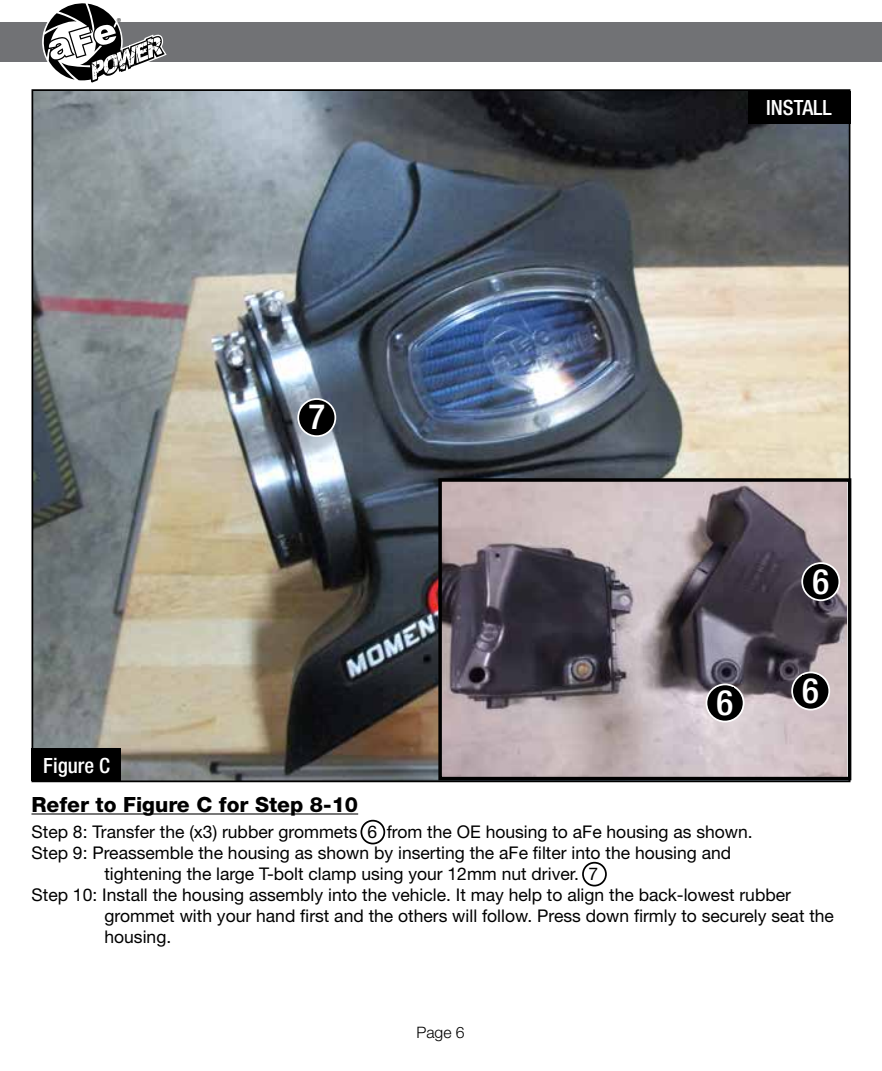
<style>
.page{position:relative;width:882px;height:1071px;background:#fff}
.page>*{position:absolute;margin:0;border:0;box-sizing:border-box;transform-origin:0 0}
.t1{font:500 condensed 35px "Helvetica Neue";color:#fff}
.t2{font:800 21px "Helvetica Neue";color:#000}
.t3{font:500 condensed 21px "Helvetica Neue";color:#fff}
.t4{font:17.5px "Helvetica Neue";color:#000}
.t5{font:300 15.75px "Helvetica Neue";color:#000}
.t6{font:8.75px "Myriad";color:#000}
</style>
<div class="page">
<img style="left:35px;top:92px;width:812px;height:687px">
<div style="left:0;top:23px;width:882px;height:39px;background:#717275"></div>
<svg style="left:43px;top:3px;width:124px;height:80px"></svg>
<hr style="left:32px;top:813px;width:326px;height:2px;background:#000">
<div style="left:32px;top:748px;width:89px;height:33px;background:#000"></div>
<div style="left:748px;top:91px;width:102px;height:32px;background:#000"></div>
<div style="left:360px;top:820px;width:25px;height:24px;border:2px solid #000;border-radius:50%"></div>
<svg style="left:298px;top:399px;width:37px;height:37px"></svg>
<div style="left:297px;top:398px;width:39px;height:39px;border:2px solid #fff;border-radius:50%"></div>
<div style="left:308px;top:402px;width:17px;height:28px;background:#000"></div>
<img style="left:443px;top:483px;width:403px;height:292px">
<div style="left:438px;top:478px;width:413px;height:302px;border:4px solid #000"></div>
<div style="left:706px;top:684px;width:38px;height:38px;background:#000;border-radius:50%"></div>
<div style="left:706px;top:684px;width:38px;height:38px;border:2px solid #fff;border-radius:50%"></div>
<div style="left:717px;top:687px;width:16px;height:28px;background:#000"></div>
<div style="left:792px;top:672px;width:37px;height:38px;background:#000;border-radius:50%"></div>
<div style="left:791px;top:672px;width:39px;height:38px;border:2px solid #fff;border-radius:50%"></div>
<div style="left:802px;top:675px;width:17px;height:28px;background:#000"></div>
<svg style="left:802px;top:563px;width:37px;height:37px"></svg>
<div style="left:801px;top:562px;width:39px;height:39px;border:2px solid #fff;border-radius:50%"></div>
<div style="left:812px;top:566px;width:17px;height:28px;background:#000"></div>
<div style="left:582px;top:862px;width:25px;height:25px;border:2px solid #000;border-radius:50%"></div>
<p class="t6" style="left:117px;top:17px;width:6px">®</p>
<p class="t3" style="left:43px;top:753px;width:68px">Figure C</p>
<h1 class="t1" style="left:308px;top:396px;width:18px">7</h1>
<p class="t3" style="left:766px;top:95px;width:67px">INSTALL</p>
<h1 class="t1" style="left:812px;top:560px;width:18px">6</h1>
<h1 class="t1" style="left:717px;top:682px;width:18px">6</h1>
<h1 class="t1" style="left:802px;top:670px;width:18px">6</h1>
<p class="t2" style="left:32px;top:792px;width:328px">Refer to Figure C for Step 8-10</p>
<p class="t4" style="left:32px;top:822px;width:723px">Step 8: Transfer the (x3) rubber grommets 6 from the OE housing to aFe housing as shown.</p>
<p class="t4" style="left:32px;top:843px;width:701px">Step 9: Preassemble the housing as shown by inserting the aFe filter into the housing and</p>
<p class="t4" style="left:104px;top:864px;width:495px">tightening the large T-bolt clamp using your 12mm nut driver. 7</p>
<p class="t4" style="left:32px;top:885px;width:761px">Step 10: Install the housing assembly into the vehicle. It may help to align the back-lowest rubber</p>
<p class="t4" style="left:104px;top:906px;width:731px">grommet with your hand first and the others will follow. Press down firmly to securely seat the</p>
<p class="t4" style="left:104px;top:927px;width:68px">housing.</p>
<p class="t5" style="left:416px;top:1023px;width:50px">Page 6</p>
</div>
